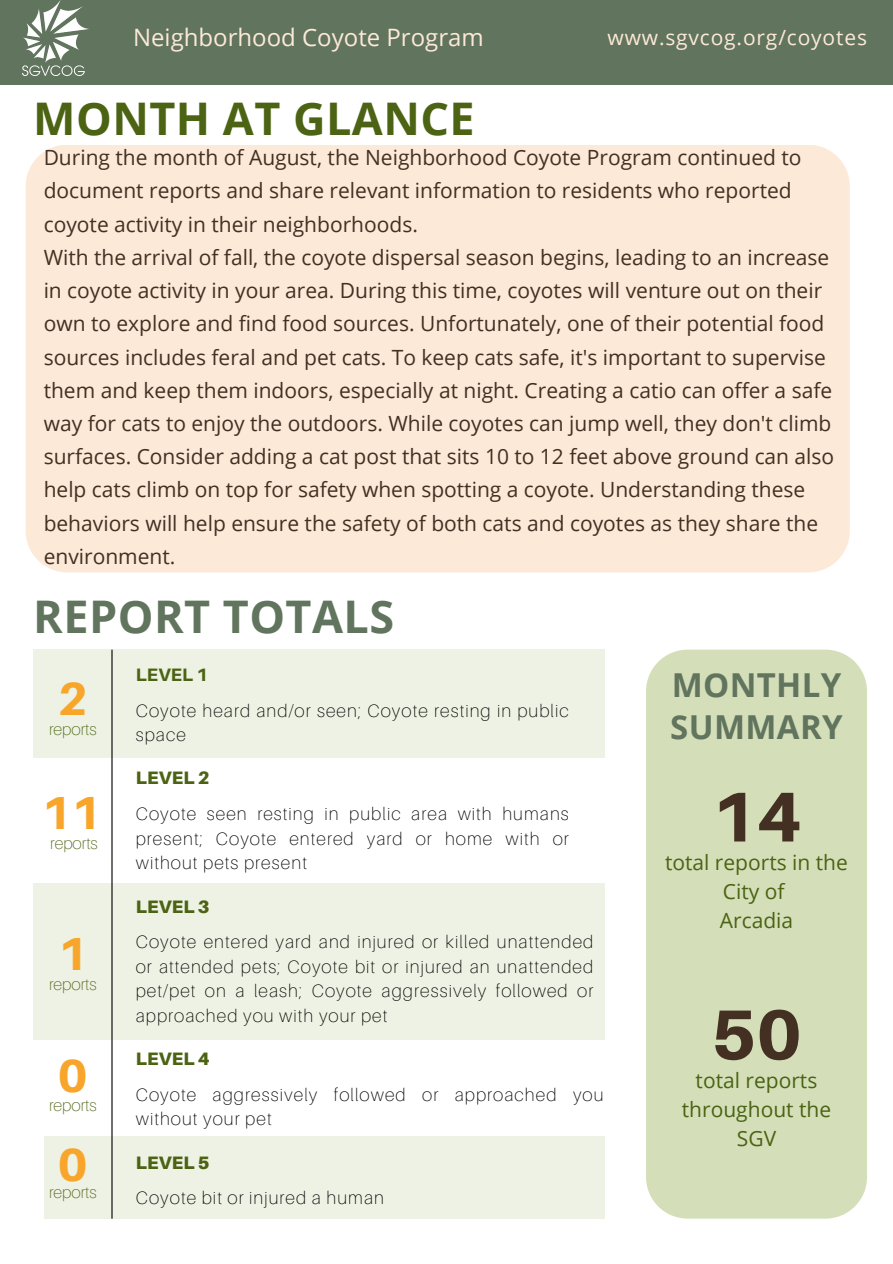
<style>
.page{position:relative;width:893px;height:1264px;background:#fff}
.page>*{position:absolute;margin:0;border:0;box-sizing:border-box;transform-origin:0 0}
.t1{font:800 70.5px "Aileron";color:#433022}
.t2{font:800 46.5px "Aileron";color:#f8a62b}
.t3{font:700 45px "Open Sans";letter-spacing:.01em;color:#4b6312}
.t4{font:700 45px "Open Sans";letter-spacing:.01em;color:#61745d}
.t5{font:700 33px/41.5px "Open Sans";letter-spacing:.01em;color:#61745d}
.t6{font:24px "Open Sans";color:#fce9d8}
.t7{font:21px/33.2px "Open Sans";color:#433022}
.t8{font:21px/29.2px "Open Sans";color:#4b6312;text-align:center}
.t9{font:21px "Open Sans";letter-spacing:.04em;color:#fce9d8}
.t10{font:100 18px/24.8px "Aileron";letter-spacing:.06em;color:#000;text-align:justify}
.t11{font:900 18px "Aileron";color:#4b6312}
.t12{font:800 18px "Aileron";color:#4b6312}
.t13{font:100 16.5px "Aileron";color:#4b6312}
</style>
<div class="page">
<div style="left:33px;top:883px;width:571px;height:156px;background:#eef2e4"></div>
<div style="left:44px;top:1135px;width:560px;height:83px;background:#eef2e4"></div>
<div style="left:33px;top:649px;width:571px;height:109px;background:#eef2e4"></div>
<hr style="left:111px;top:649px;width:1px;height:569px;background:#000">
<div style="left:646px;top:649px;width:221px;height:569px;background:#d4dfba"></div>
<div style="left:0;top:0;width:892px;height:85px;background:#61745d"></div>
<img style="left:23px;top:0;width:66px;height:76px">
<div style="left:26px;top:145px;width:823px;height:427px;background:#fce9d8"></div>
<p class="t6" style="left:133px;top:20px;width:352px">Neighborhood Coyote Program</p>
<p class="t9" style="left:607px;top:23px;width:261px">www.sgvcog.org/coyotes</p>
<p class="t3" style="left:33px;top:87px;width:443px">MONTH AT GLANCE</p>
<p class="t7" style="left:44px;top:140px;width:759px">During the month of August, the Neighborhood Coyote Program continued to document reports and share relevant information to residents who reported coyote activity in their neighborhoods.</p>
<p class="t7" style="left:44px;top:240px;width:792px">With the arrival of fall, the coyote dispersal season begins, leading to an increase in coyote activity in your area. During this time, coyotes will venture out on their own to explore and find food sources. Unfortunately, one of their potential food sources includes feral and pet cats. To keep cats safe, it's important to supervise them and keep them indoors, especially at night. Creating a catio can offer a safe way for cats to enjoy the outdoors. While coyotes can jump well, they don't climb surfaces. Consider adding a cat post that sits 10 to 12 feet above ground can also help cats climb on top for safety when spotting a coyote. Understanding these behaviors will help ensure the safety of both cats and coyotes as they share the environment.</p>
<p class="t4" style="left:33px;top:585px;width:362px">REPORT TOTALS</p>
<p class="t2" style="left:58px;top:669px;width:31px">2</p>
<p class="t13" style="left:49px;top:719px;width:49px">reports</p>
<p class="t2" style="left:41px;top:784px;width:61px">11</p>
<p class="t13" style="left:50px;top:833px;width:49px">reports</p>
<p class="t2" style="left:58px;top:924px;width:31px">1</p>
<p class="t13" style="left:49px;top:974px;width:49px">reports</p>
<p class="t2" style="left:58px;top:1047px;width:31px">0</p>
<p class="t13" style="left:49px;top:1095px;width:49px">reports</p>
<p class="t2" style="left:58px;top:1135px;width:31px">0</p>
<p class="t13" style="left:49px;top:1181px;width:49px">reports</p>
<p class="t12" style="left:136px;top:663px;width:74px">LEVEL 1</p>
<p class="t10" style="left:136px;top:697px;width:434px">Coyote heard and/or seen; Coyote resting in public space</p>
<p class="t11" style="left:136px;top:767px;width:75px">LEVEL 2</p>
<p class="t10" style="left:136px;top:800px;width:434px">Coyote seen resting in public area with humans present; Coyote entered yard or home with or without pets present</p>
<p class="t11" style="left:136px;top:895px;width:75px">LEVEL 3</p>
<p class="t10" style="left:136px;top:928px;width:459px">Coyote entered yard and injured or killed unattended or attended pets; Coyote bit or injured an unattended pet/pet on a leash; Coyote aggressively followed or approached you with your pet</p>
<p class="t11" style="left:136px;top:1047px;width:75px">LEVEL 4</p>
<p class="t10" style="left:136px;top:1081px;width:469px">Coyote aggressively followed or approached you without your pet</p>
<p class="t11" style="left:136px;top:1151px;width:75px">LEVEL 5</p>
<p class="t10" style="left:136px;top:1184px;width:250px">Coyote bit or injured a human</p>
<p class="t5" style="left:670px;top:663px;width:174px">MONTHLY<br>SUMMARY</p>
<p class="t1" style="left:711px;top:773px;width:92px">14</p>
<p class="t8" style="left:665px;top:847px;width:184px">total reports in the<br>City of</p>
<p class="t8" style="left:719px;top:905px;width:75px">Arcadia</p>
<p class="t1" style="left:711px;top:990px;width:92px">50</p>
<p class="t8" style="left:681px;top:1064px;width:151px">total reports throughout the<br>SGV</p>
</div>
